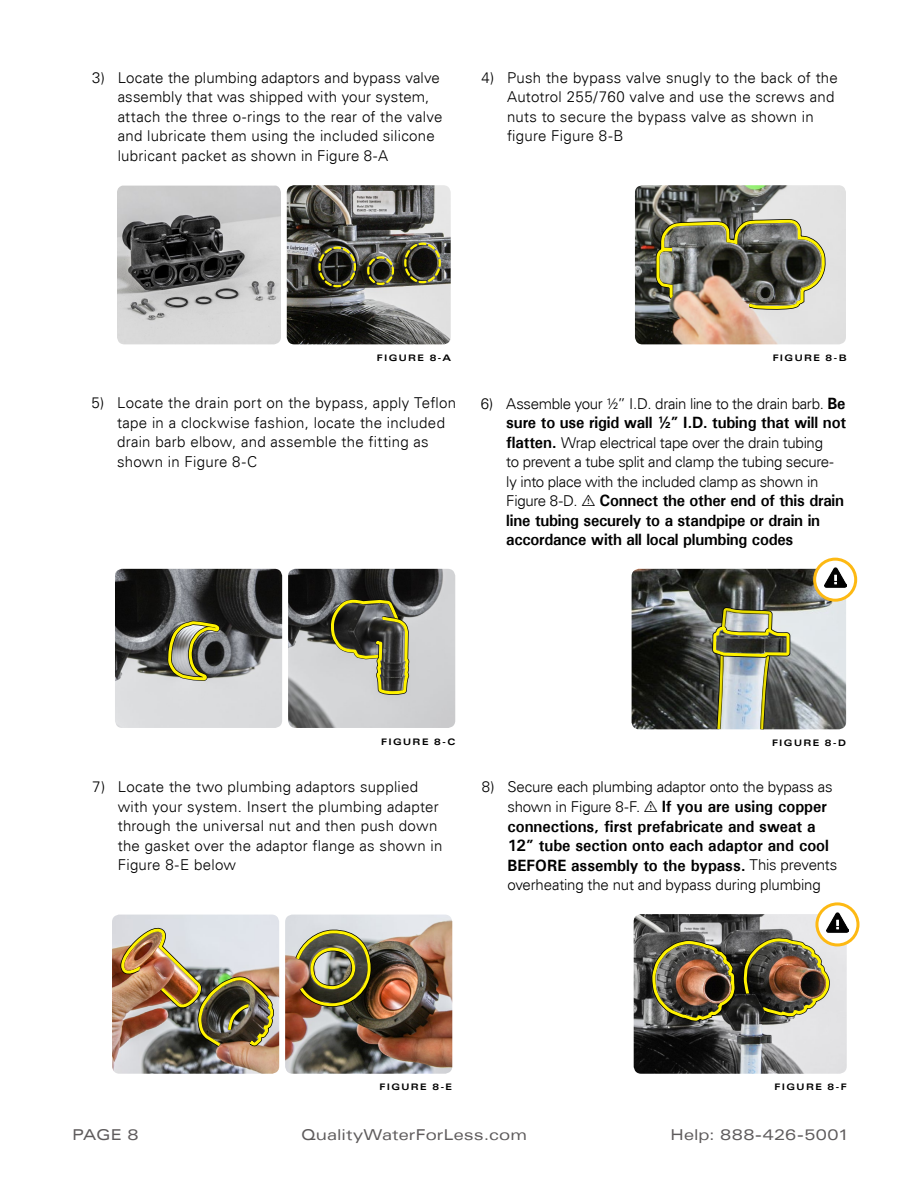
<style>
.page{position:relative;width:918px;height:1188px;background:#fff}
.page>*{position:absolute;margin:0;border:0;box-sizing:border-box;transform-origin:0 0}
.t1{font:700 16.35px/19.5px "Univers";letter-spacing:-.01em;color:#000;scale:.96 1}
.t2{font:300 15px/19.5px "Univers";letter-spacing:.015em;color:#000}
.t3{font:300 15px/19.5px "Univers";letter-spacing:-.02em;color:#000}
.t4{font:300 15px "Univers";letter-spacing:-.01em;color:#000}
.t5{font:expanded 15px "Univers";letter-spacing:.005em;color:#5e5b5c}
.t6{font:700 expanded 9px "Univers";letter-spacing:.145em;color:#000}
.s1{font-weight:700;font-size:16.35px}
.s2{font-weight:300;font-size:15px}
.s3{font-family:"tables";font-weight:400;font-size:15px}
</style>
<div class="page">
<img style="left:635px;top:185px;width:211px;height:159px">
<img style="left:117px;top:186px;width:164px;height:158px">
<img style="left:287px;top:185px;width:164px;height:159px">
<svg style="left:317px;top:245px;width:40px;height:43px;background:#4a4829"></svg>
<svg style="left:403px;top:241px;width:48px;height:54px;background:#6b6a56"></svg>
<svg style="left:366px;top:255px;width:29px;height:31px"></svg>
<img style="left:634px;top:914px;width:213px;height:160px">
<img style="left:112px;top:915px;width:167px;height:159px">
<img style="left:115px;top:569px;width:167px;height:159px">
<img style="left:285px;top:915px;width:167px;height:159px">
<img style="left:288px;top:569px;width:167px;height:159px">
<svg style="left:165px;top:568px;width:58px;height:114px;background:#6c6b58"></svg>
<img style="left:654px;top:217px;width:174px;height:128px">
<img style="left:118px;top:926px;width:158px;height:124px">
<img style="left:292px;top:928px;width:81px;height:81px">
<img style="left:650px;top:906px;width:182px;height:118px">
<svg style="left:328px;top:597px;width:85px;height:131px;background:#959481"></svg>
<img style="left:632px;top:569px;width:214px;height:160px">
<svg style="left:710px;top:595px;width:84px;height:135px"></svg>
<svg style="left:711px;top:568px;width:81px;height:356px"></svg>
<svg style="left:815px;top:559px;width:41px;height:41px"></svg>
<div style="left:813px;top:558px;width:44px;height:44px;border:3px solid #fdb913;border-radius:50%"></div>
<img style="left:824px;top:566px;width:22px;height:22px">
<svg style="left:817px;top:904px;width:41px;height:41px"></svg>
<div style="left:815px;top:902px;width:44px;height:44px;border:3px solid #fdb913;border-radius:50%"></div>
<img style="left:827px;top:911px;width:22px;height:22px">
<p class="t2" style="left:118px;top:68px;width:326px;text-indent:-26px">3) Locate the plumbing adaptors and bypass valve assembly that was shipped with your system, attach the three o-rings to the rear of the valve and lubricate them using the included silicone lubricant packet as shown in Figure 8-A</p>
<p class="t2" style="left:507px;top:68px;width:332px;text-indent:-26px">4) Push the bypass valve snugly to the back of the Autotrol 255/760 valve and use the screws and nuts to secure the bypass valve as shown in figure Figure 8-B</p>
<p class="t6" style="left:377px;top:353px;width:76px">FIGURE 8-A</p>
<p class="t6" style="left:773px;top:353px;width:76px">FIGURE 8-B</p>
<p class="t2" style="left:117px;top:393px;width:341px;text-indent:-26px">5) Locate the drain port on the bypass, apply Teflon tape in a clockwise fashion, locate the included drain barb elbow, and assemble the fitting as shown in Figure 8-C</p>
<p class="t3" style="left:481px;top:393px;width:366px">6) Assemble your ½” I.D. drain line to the drain barb. <span class="s1">Be</span></p>
<p class="t1" style="left:506px;top:412px;width:356px">sure to use rigid wall ½” I.D. tubing that will not</p>
<p class="t3" style="left:506px;top:433px;width:329px"><span class="s1">flatten.</span> Wrap electrical tape over the drain tubing to prevent a tube split and clamp the tubing secure&shy;ly into place with the included clamp as shown in</p>
<p class="t1" style="left:506px;top:490px;width:353px"><span class="s2">Figure 8-D.</span> <span class="s3">i</span> Connect the other end of this drain line tubing securely to a standpipe or drain in accordance with all local plumbing codes</p>
<p class="t6" style="left:381px;top:736px;width:76px">FIGURE 8-C</p>
<p class="t6" style="left:772px;top:737px;width:75px">FIGURE 8-D</p>
<p class="t2" style="left:118px;top:777px;width:326px;text-indent:-26px">7) Locate the two plumbing adaptors supplied with your system. Insert the plumbing adapter through the universal nut and then push down the gasket over the adaptor flange as shown in Figure 8-E below</p>
<p class="t4" style="left:482px;top:778px;width:352px">8) Secure each plumbing adaptor onto the bypass as</p>
<p class="t1" style="left:507px;top:796px;width:345px"><span class="s2">shown in Figure 8-F.</span> <span class="s3">i</span> If you are using copper connections, first prefabricate and sweat a 12” tube section onto each adaptor and cool BEFORE assembly to the bypass. <span class="s2">This prevents</span></p>
<p class="t4" style="left:507px;top:876px;width:315px">overheating the nut and bypass during plumbing</p>
<p class="t6" style="left:380px;top:1082px;width:74px">FIGURE 8-E</p>
<p class="t6" style="left:775px;top:1082px;width:74px">FIGURE 8-F</p>
<p class="t5" style="left:72px;top:1126px;width:68px">PAGE 8</p>
<p class="t5" style="left:301px;top:1126px;width:227px">QualityWaterForLess.com</p>
<p class="t5" style="left:670px;top:1126px;width:180px">Help: 888-426-5001</p>
</div>
